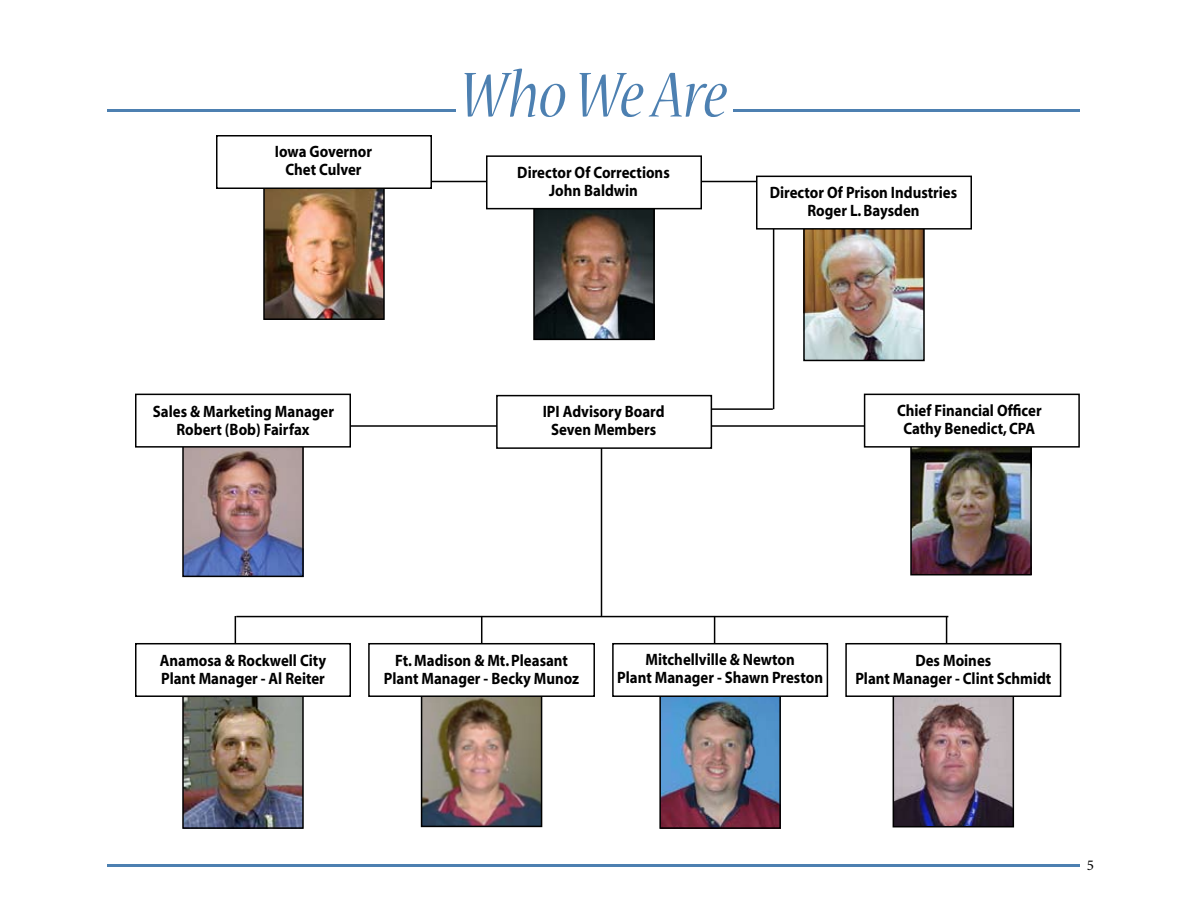
<style>
.page{position:relative;width:1188px;height:918px;background:#fff}
.page>*{position:absolute;margin:0;border:0;box-sizing:border-box;transform-origin:0 0}
.t1{font:italic 72px "Nueva Std";color:#4d80b1;scale:.85 1}
.t2{font:700 16.5px/18.1px "Myriad";color:#000;text-align:center;scale:.9 1}
.t3{font:15px "Minion Pro";color:#000}
</style>
<div class="page">
<hr style="left:108px;top:865px;width:972px;height:2px;background:#4d80b1">
<hr style="left:108px;top:109px;width:972px;height:2px;background:#4d80b1">
<hr style="left:705px;top:408px;width:68px;height:2px;background:#000">
<hr style="left:773px;top:219px;width:1px;height:190px;background:#000">
<hr style="left:324px;top:181px;width:545px;height:1px;background:#000">
<hr style="left:601px;top:440px;width:1px;height:176px;background:#000">
<hr style="left:332px;top:425px;width:546px;height:2px;background:#000">
<hr style="left:235px;top:616px;width:1px;height:34px;background:#000">
<hr style="left:481px;top:616px;width:1px;height:34px;background:#000">
<hr style="left:714px;top:616px;width:1px;height:40px;background:#000">
<hr style="left:946px;top:616px;width:1px;height:44px;background:#000">
<img style="left:896px;top:697px;width:115px;height:127px">
<div style="left:893px;top:694px;width:121px;height:133px;border:2px solid #000"></div>
<div style="left:845px;top:643px;width:216px;height:54px;border:2px solid #000"></div>
<img style="left:185px;top:698px;width:116px;height:128px">
<div style="left:182px;top:695px;width:122px;height:134px;border:2px solid #000"></div>
<div style="left:135px;top:643px;width:216px;height:54px;border:2px solid #000"></div>
<img style="left:913px;top:448px;width:116px;height:124px">
<div style="left:910px;top:442px;width:122px;height:133px;border:2px solid #000"></div>
<div style="left:865px;top:394px;width:214px;height:53px;background:#fff"></div>
<div style="left:864px;top:394px;width:216px;height:54px;border:2px solid #000"></div>
<img style="left:806px;top:231px;width:116px;height:127px">
<div style="left:803px;top:228px;width:122px;height:133px;border:2px solid #000"></div>
<div style="left:757px;top:176px;width:214px;height:53px;background:#fff"></div>
<div style="left:756px;top:176px;width:216px;height:54px;border:2px solid #000"></div>
<img style="left:185px;top:448px;width:116px;height:126px">
<div style="left:182px;top:443px;width:122px;height:134px;border:2px solid #000"></div>
<div style="left:136px;top:394px;width:214px;height:53px;background:#fff"></div>
<div style="left:135px;top:394px;width:216px;height:54px;border:2px solid #000"></div>
<div style="left:497px;top:396px;width:214px;height:52px;background:#fff"></div>
<div style="left:496px;top:395px;width:216px;height:54px;border:2px solid #000"></div>
<img style="left:266px;top:189px;width:116px;height:128px">
<div style="left:263px;top:186px;width:122px;height:134px;border:2px solid #000"></div>
<div style="left:217px;top:136px;width:214px;height:52px;background:#fff"></div>
<div style="left:216px;top:135px;width:216px;height:54px;border:2px solid #000"></div>
<img style="left:536px;top:209px;width:116px;height:128px">
<div style="left:533px;top:206px;width:122px;height:134px;border:2px solid #000"></div>
<div style="left:487px;top:156px;width:214px;height:53px;background:#fff"></div>
<div style="left:486px;top:155px;width:216px;height:54px;border:2px solid #000"></div>
<img style="left:424px;top:697px;width:115px;height:127px">
<div style="left:421px;top:694px;width:121px;height:133px;border:2px solid #000"></div>
<div style="left:369px;top:644px;width:225px;height:52px;background:#fff"></div>
<div style="left:368px;top:643px;width:227px;height:54px;border:2px solid #000"></div>
<img style="left:662px;top:698px;width:116px;height:128px">
<div style="left:659px;top:695px;width:122px;height:134px;border:2px solid #000"></div>
<div style="left:612px;top:643px;width:216px;height:54px;border:2px solid #000"></div>
<div style="left:456px;top:54px;width:277px;height:73px;background:#fff"></div>
<hr style="left:236px;top:616px;width:712px;height:1px;background:#000">
<p class="t2" style="left:275px;top:143px;width:110px">Iowa Governor<br>Chet Culver</p>
<p class="t1" style="left:460px;top:63px;width:316px">Who We Are</p>
<p class="t2" style="left:517px;top:163px;width:171px">Director Of Corrections<br>John Baldwin</p>
<p class="t2" style="left:770px;top:184px;width:210px">Director Of Prison Industries<br>Roger L. Baysden</p>
<p class="t2" style="left:153px;top:403px;width:203px">Sales &amp; Marketing Manager<br>Robert (Bob) Fairfax</p>
<p class="t2" style="left:543px;top:403px;width:137px">IPI Advisory Board<br>Seven Members</p>
<p class="t2" style="left:897px;top:402px;width:162px">Chief Financial Officer<br>Cathy Benedict, CPA</p>
<p class="t2" style="left:160px;top:652px;width:186px;text-align:left">Anamosa &amp; Rockwell City<br>Plant Manager - Al Reiter</p>
<p class="t2" style="left:384px;top:652px;width:219px">Ft. Madison &amp; Mt. Pleasant<br>Plant Manager - Becky Munoz</p>
<p class="t2" style="left:617px;top:651px;width:230px">Mitchellville &amp; Newton<br>Plant Manager - Shawn Preston</p>
<p class="t2" style="left:855px;top:652px;width:219px">Des Moines<br>Plant Manager - Clint Schmidt</p>
<p class="t3" style="left:1087px;top:855px;width:9px">5</p>
</div>
